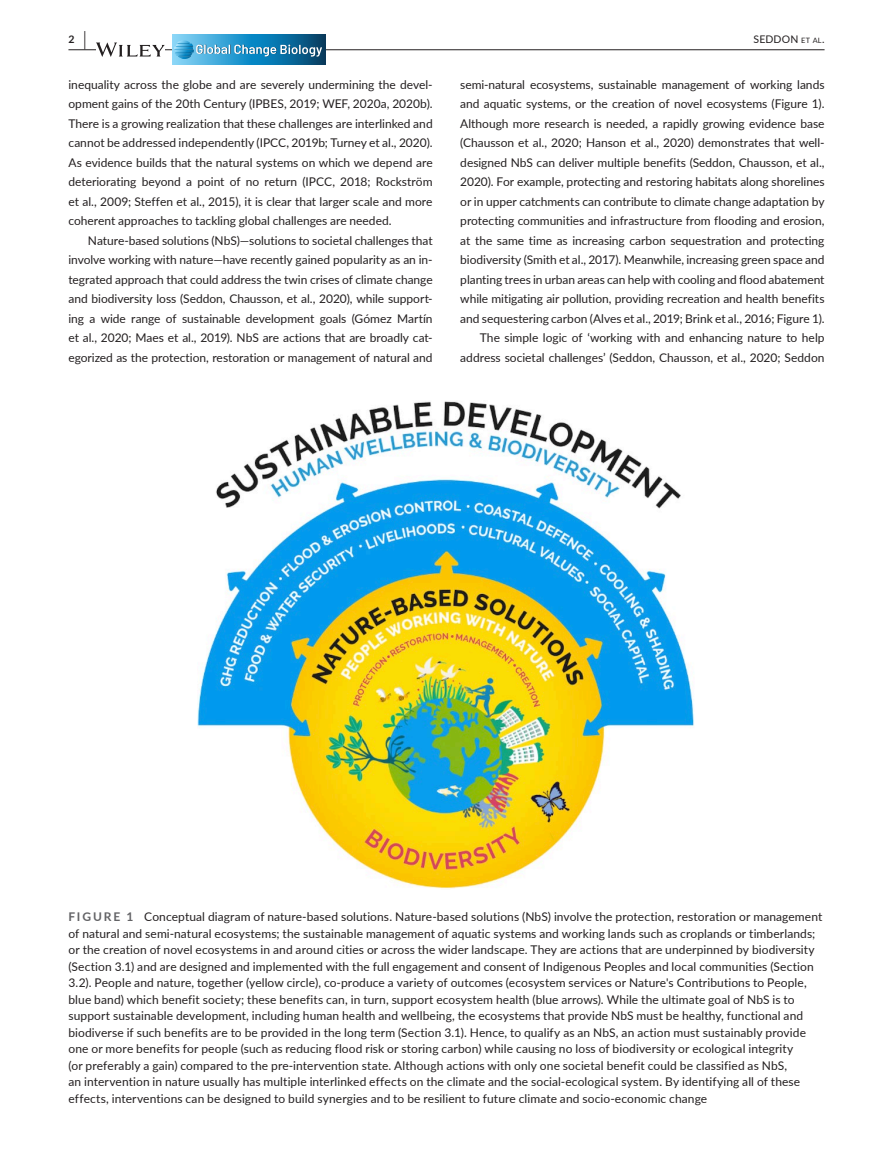
<style>
.page{position:relative;width:893px;height:1174px;background:#fff}
.page>*{position:absolute;margin:0;border:0;box-sizing:border-box;transform-origin:0 0}
.t1{font:12px/19.5px "Lato";letter-spacing:.005em;color:#231f20;text-align:justify}
.t2{font:10.5px "Lato";letter-spacing:.02em;color:#231f20}
.t3{font:700 10.5px "Lato";color:#231f20}
.s1{font-size:19.5px}
.s2{font-size:7.35px}
.s3{font-weight:700;color:#636366}
</style>
<div class="page">
<hr style="left:68px;top:49px;width:756px;height:1px;background:#231f20">
<svg style="left:96px;top:42px;width:69px;height:15px"></svg>
<svg style="left:172px;top:64px;width:153px;height:1px"></svg>
<svg style="left:172px;top:35px;width:153px;height:29px;background:#2b8dbc"></svg>
<svg style="left:174px;top:40px;width:149px;height:19px;background:#4799c1"></svg>
<img style="left:198px;top:401px;width:496px;height:488px">
<p class="t3" style="left:68px;top:31px;width:19px">2 <span class="s1">|</span></p>
<p class="t2" style="left:753px;top:31px;width:73px">SEDDON <span class="s2">et al</span>.</p>
<p class="t1" style="left:68px;top:74px;width:366px">inequality across the globe and are severely undermining the devel&shy;opment gains of the 20th Century (IPBES, 2019; WEF, 2020a, 2020b).<br>There is a growing realization that these challenges are interlinked and cannot be addressed independently (IPCC, 2019b; Turney et al., 2020).<br>As evidence builds that the natural systems on which we depend are deteriorating beyond a point of no return (IPCC, 2018; Rockström et al., 2009; Steffen et al., 2015), it is clear that larger scale and more coherent approaches to tackling global challenges are needed.</p>
<p class="t1" style="left:68px;top:230px;width:366px;text-indent:20px">Nature-based solutions (NbS)—solutions to societal challenges that involve working with nature—have recently gained popularity as an in&shy;tegrated approach that could address the twin crises of climate change and biodiversity loss (Seddon, Chausson, et al., 2020), while support&shy;ing a wide range of sustainable development goals (Gómez Martín et al., 2020; Maes et al., 2019). NbS are actions that are broadly cat&shy;egorized as the protection, restoration or management of natural and</p>
<p class="t1" style="left:460px;top:74px;width:366px;text-align:right">semi-natural ecosystems, sustainable management of working lands and aquatic systems, or the creation of novel ecosystems (Figure 1).<br>Although more research is needed, a rapidly growing evidence base (Chausson et al., 2020; Hanson et al., 2020) demonstrates that well&shy;designed NbS can deliver multiple benefits (Seddon, Chausson, et al., 2020). For example, protecting and restoring habitats along shorelines or in upper catchments can contribute to climate change adaptation by protecting communities and infrastructure from flooding and erosion, at the same time as increasing carbon sequestration and protecting biodiversity (Smith et al., 2017). Meanwhile, increasing green space and planting trees in urban areas can help with cooling and flood abatement while mitigating air pollution, providing recreation and health benefits and sequestering carbon (Alves et al., 2019; Brink et al., 2016; Figure 1).<br>The simple logic of ‘working with and enhancing nature to help address societal challenges’ (Seddon, Chausson, et al., 2020; Seddon</p>
<p class="t1" style="left:68px;top:908px;width:755px;line-height:16.5px;text-align:left"><span class="s3">FIGURE 1</span> Conceptual diagram of nature-based solutions. Nature-based solutions (NbS) involve the protection, restoration or management of natural and semi-natural ecosystems; the sustainable management of aquatic systems and working lands such as croplands or timberlands; or the creation of novel ecosystems in and around cities or across the wider landscape. They are actions that are underpinned by biodiversity (Section 3.1) and are designed and implemented with the full engagement and consent of Indigenous Peoples and local communities (Section 3.2). People and nature, together (yellow circle), co-produce a variety of outcomes (ecosystem services or Nature's Contributions to People, blue band) which benefit society; these benefits can, in turn, support ecosystem health (blue arrows). While the ultimate goal of NbS is to support sustainable development, including human health and wellbeing, the ecosystems that provide NbS must be healthy, functional and biodiverse if such benefits are to be provided in the long term (Section 3.1). Hence, to qualify as an NbS, an action must sustainably provide one or more benefits for people (such as reducing flood risk or storing carbon) while causing no loss of biodiversity or ecological integrity<br>(or preferably a gain) compared to the pre-intervention state. Although actions with only one societal benefit could be classified as NbS,<br>an intervention in nature usually has multiple interlinked effects on the climate and the social-ecological system. By identifying all of these effects, interventions can be designed to build synergies and to be resilient to future climate and socio-economic change</p>
</div>
